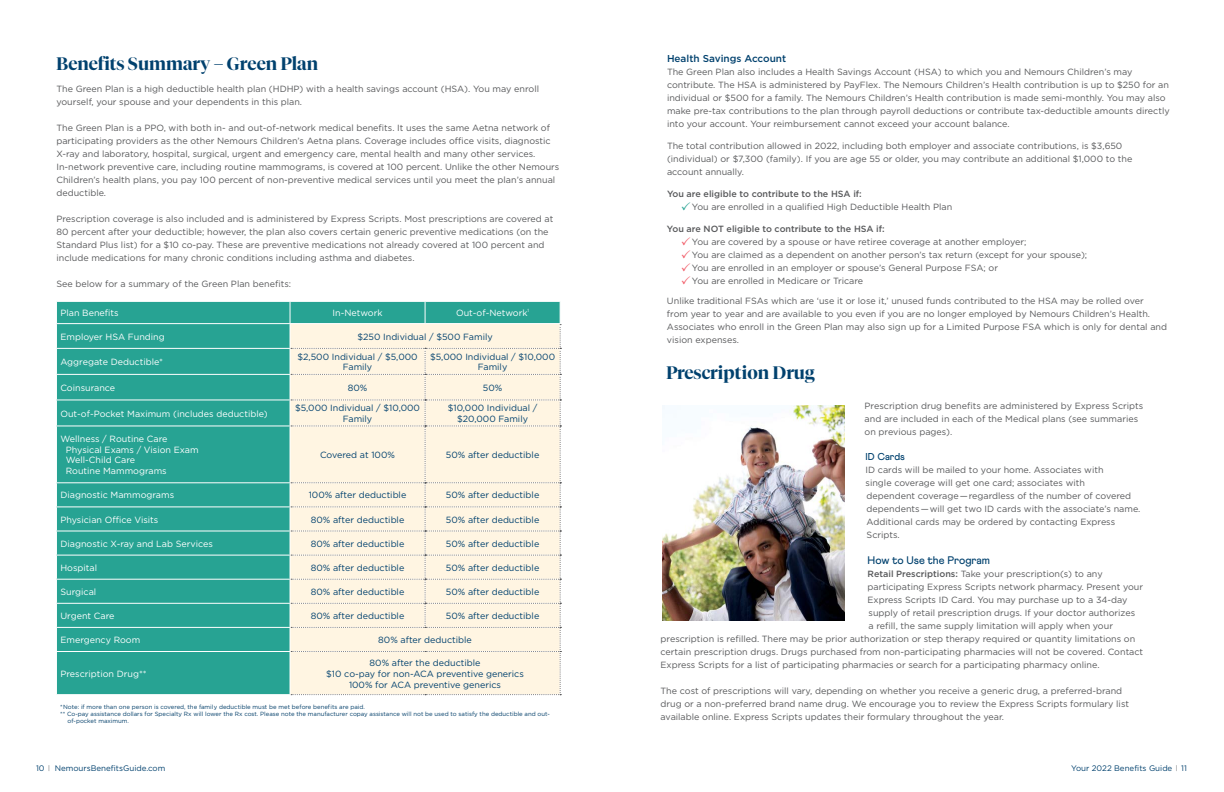
<style>
.page{position:relative;width:1224px;height:792px;background:#fff}
.page>*{position:absolute;margin:0;border:0;box-sizing:border-box;transform-origin:0 0}
.t1{font:600 18px "Tiempos Fine";color:#00416e}
.t2{font:500 11px "Athletics";color:#00416e}
.t3{font:500 10px "Gotham";color:#00416e}
.t4{font:500 10px "Athletics";color:#00416e}
.t5{font:9px/13px "Gotham";color:#58595b}
.t6{font:9px/10.8px "Gotham";color:#00416e;text-align:center}
.t7{font:9px/10.8px "Gotham";color:#fff}
.t8{font:500 9px "Gotham";color:#58595b}
.t9{font:8px "Gotham";color:#00416e}
.t10{font:6px "Gotham";color:#003e69}
.s1{font-weight:500}
.s2{font-family:"Trade Gothic LT Std Cn 18";color:#808285}
</style>
<div class="page">
<div style="left:57px;top:302px;width:233px;height:392px;background:#27a393"></div>
<hr style="left:56px;top:348px;width:235px;height:1px;background:#fff">
<hr style="left:56px;top:374px;width:235px;height:1px;background:#fff">
<hr style="left:56px;top:399px;width:235px;height:1px;background:#fff">
<hr style="left:56px;top:425px;width:235px;height:1px;background:#fff">
<hr style="left:56px;top:482px;width:235px;height:1px;background:#fff">
<hr style="left:56px;top:506px;width:235px;height:1px;background:#fff">
<hr style="left:56px;top:531px;width:235px;height:1px;background:#fff">
<hr style="left:56px;top:555px;width:235px;height:1px;background:#fff">
<hr style="left:56px;top:579px;width:235px;height:1px;background:#fff">
<hr style="left:56px;top:603px;width:235px;height:1px;background:#fff">
<hr style="left:56px;top:627px;width:235px;height:1px;background:#fff">
<hr style="left:56px;top:651px;width:235px;height:1px;background:#fff">
<svg style="left:56px;top:483px;width:1px;height:145px"></svg>
<svg style="left:290px;top:302px;width:271px;height:393px;background:#f1eedc"></svg>
<hr style="left:56px;top:323px;width:234px;height:1px;background:#fff">
<hr style="left:290px;top:323px;width:135px;height:1px;background:#fff">
<hr style="left:425px;top:323px;width:136px;height:1px;background:#fff">
<img style="left:662px;top:406px;width:183px;height:215px">
<h1 class="t1" style="left:56px;top:53px;width:264px">Benefits Summary – Green Plan</h1>
<p class="t5" style="left:56px;top:82px;width:484px">The Green Plan is a high deductible health plan (HDHP) with a health savings account (HSA). You may enroll yourself, your spouse and your dependents in this plan.</p>
<p class="t5" style="left:56px;top:121px;width:505px">The Green Plan is a PPO, with both in- and out-of-network medical benefits. It uses the same Aetna network of participating providers as the other Nemours Children’s Aetna plans. Coverage includes office visits, diagnostic X-ray and laboratory, hospital, surgical, urgent and emergency care, mental health and many other services.<br>In-network preventive care, including routine mammograms, is covered at 100 percent. Unlike the other Nemours Children’s health plans, you pay 100 percent of non-preventive medical services until you meet the plan’s annual deductible.</p>
<p class="t5" style="left:56px;top:212px;width:499px">Prescription coverage is also included and is administered by Express Scripts. Most prescriptions are covered at 80 percent after your deductible; however, the plan also covers certain generic preventive medications (on the Standard Plus list) for a $10 co-pay. These are preventive medications not already covered at 100 percent and include medications for many chronic conditions including asthma and diabetes.</p>
<p class="t5" style="left:56px;top:277px;width:236px">See below for a summary of the Green Plan benefits:</p>
<p class="t7" style="left:60px;top:307px;width:60px">Plan Benefits</p>
<p class="t7" style="left:333px;top:307px;width:52px">In-Network</p>
<p class="t7" style="left:456px;top:307px;width:75px">Out-of-Network<sup>1</sup></p>
<p class="t7" style="left:60px;top:331px;width:106px">Employer HSA Funding</p>
<p class="t6" style="left:357px;top:331px;width:137px">$250 Individual / $500 Family</p>
<p class="t7" style="left:60px;top:356px;width:104px">Aggregate Deductible*</p>
<p class="t6" style="left:297px;top:351px;width:122px">$2,500 Individual / $5,000<br>Family</p>
<p class="t6" style="left:430px;top:351px;width:127px">$5,000 Individual / $10,000<br>Family</p>
<p class="t7" style="left:60px;top:382px;width:56px">Coinsurance</p>
<p class="t6" style="left:348px;top:382px;width:21px">80%</p>
<p class="t6" style="left:483px;top:382px;width:21px">50%</p>
<p class="t7" style="left:60px;top:408px;width:209px">Out-of-Pocket Maximum (includes deductible)</p>
<p class="t6" style="left:295px;top:402px;width:127px">$5,000 Individual / $10,000<br>Family</p>
<p class="t6" style="left:448px;top:402px;width:91px">$10,000 Individual / $20,000 Family</p>
<p class="t7" style="left:66px;top:433px;width:134px;text-indent:-5px">Wellness / Routine Care<br>Physical Exams / Vision Exam<br>Well-Child Care<br>Routine Mammograms</p>
<p class="t6" style="left:320px;top:449px;width:76px">Covered at 100%</p>
<p class="t6" style="left:446px;top:449px;width:95px">50% after deductible</p>
<p class="t7" style="left:60px;top:490px;width:115px">Diagnostic Mammograms</p>
<p class="t6" style="left:309px;top:490px;width:99px">100% after deductible</p>
<p class="t6" style="left:446px;top:490px;width:95px">50% after deductible</p>
<p class="t7" style="left:60px;top:514px;width:99px">Physician Office Visits</p>
<p class="t6" style="left:311px;top:514px;width:95px">80% after deductible</p>
<p class="t6" style="left:446px;top:514px;width:95px">50% after deductible</p>
<p class="t7" style="left:60px;top:538px;width:154px">Diagnostic X-ray and Lab Services</p>
<p class="t6" style="left:311px;top:538px;width:95px">80% after deductible</p>
<p class="t6" style="left:446px;top:538px;width:95px">50% after deductible</p>
<p class="t7" style="left:60px;top:562px;width:38px">Hospital</p>
<p class="t6" style="left:311px;top:562px;width:95px">80% after deductible</p>
<p class="t6" style="left:446px;top:562px;width:95px">50% after deductible</p>
<p class="t7" style="left:60px;top:586px;width:37px">Surgical</p>
<p class="t6" style="left:311px;top:586px;width:95px">80% after deductible</p>
<p class="t6" style="left:446px;top:586px;width:95px">50% after deductible</p>
<p class="t7" style="left:60px;top:610px;width:56px">Urgent Care</p>
<p class="t6" style="left:311px;top:610px;width:95px">80% after deductible</p>
<p class="t6" style="left:446px;top:610px;width:95px">50% after deductible</p>
<p class="t7" style="left:60px;top:634px;width:81px">Emergency Room</p>
<p class="t6" style="left:378px;top:634px;width:95px">80% after deductible</p>
<p class="t7" style="left:60px;top:668px;width:88px">Prescription Drug**</p>
<p class="t6" style="left:326px;top:657px;width:199px">80% after the deductible<br>$10 co-pay for non-ACA preventive generics<br>100% for ACA preventive generics</p>
<p class="t10" style="left:60px;top:703px;width:306px">*Note: if more than one person is covered, the family deductible must be met before benefits are paid.</p>
<p class="t10" style="left:60px;top:710px;width:491px">** Co-pay assistance dollars for Specialty Rx will lower the Rx cost. Please note the manufacturer copay assistance will not be used to satisfy the deductible and out-</p>
<p class="t10" style="left:68px;top:717px;width:63px">of-pocket maximum.</p>
<p class="t3" style="left:667px;top:52px;width:121px">Health Savings Account</p>
<p class="t5" style="left:667px;top:65px;width:504px">The Green Plan also includes a Health Savings Account (HSA) to which you and Nemours Children’s may contribute. The HSA is administered by PayFlex. The Nemours Children’s Health contribution is up to $250 for an individual or $500 for a family. The Nemours Children’s Health contribution is made semi-monthly. You may also make pre-tax contributions to the plan through payroll deductions or contribute tax-deductible amounts directly into your account. Your reimbursement cannot exceed your account balance.</p>
<p class="t5" style="left:667px;top:139px;width:467px">The total contribution allowed in 2022, including both employer and associate contributions, is $3,650 (individual) or $7,300 (family). If you are age 55 or older, you may contribute an additional $1,000 to the account annually.</p>
<p class="t8" style="left:667px;top:188px;width:196px">You are eligible to contribute to the HSA if:</p>
<p class="t5" style="left:692px;top:200px;width:262px">You are enrolled in a qualified High Deductible Health Plan</p>
<p class="t8" style="left:667px;top:223px;width:219px">You are NOT eligible to contribute to the HSA if:</p>
<p class="t5" style="left:692px;top:235px;width:397px">You are covered by a spouse or have retiree coverage at another employer;<br>You are claimed as a dependent on another person’s tax return (except for your spouse); You are enrolled in an employer or spouse’s General Purpose FSA; or<br>You are enrolled in Medicare or Tricare</p>
<p class="t5" style="left:667px;top:294px;width:502px">Unlike traditional FSAs which are ‘use it or lose it,’ unused funds contributed to the HSA may be rolled over<br>from year to year and are available to you even if you are no longer employed by Nemours Children’s Health.<br>Associates who enroll in the Green Plan may also sign up for a Limited Purpose FSA which is only for dental and vision expenses.</p>
<h1 class="t1" style="left:666px;top:362px;width:150px">Prescription Drug</h1>
<p class="t5" style="left:865px;top:399px;width:280px">Prescription drug benefits are administered by Express Scripts and are included in each of the Medical plans (see summaries on previous pages).</p>
<p class="t4" style="left:866px;top:451px;width:41px">ID Cards</p>
<p class="t5" style="left:866px;top:463px;width:276px">ID cards will be mailed to your home. Associates with<br>single coverage will get one card; associates with<br>dependent coverage—regardless of the number of covered dependents—will get two ID cards with the associate’s name.<br>Additional cards may be ordered by contacting Express Scripts.</p>
<p class="t2" style="left:868px;top:554px;width:124px">How to Use the Program</p>
<p class="t5" style="left:868px;top:567px;width:237px"><span class="s1">Retail Prescriptions:</span> Take your prescription(s) to any</p>
<p class="t5" style="left:868px;top:580px;width:277px">participating Express Scripts network pharmacy. Present your</p>
<p class="t5" style="left:868px;top:593px;width:261px">Express Scripts ID Card. You may purchase up to a 34-day</p>
<p class="t5" style="left:869px;top:606px;width:268px">supply of retail prescription drugs. If your doctor authorizes</p>
<p class="t5" style="left:869px;top:619px;width:246px">a refill, the same supply limitation will apply when your</p>
<p class="t5" style="left:661px;top:632px;width:476px">prescription is refilled. There may be prior authorization or step therapy required or quantity limitations on</p>
<p class="t5" style="left:661px;top:645px;width:484px">certain prescription drugs. Drugs purchased from non-participating pharmacies will not be covered. Contact</p>
<p class="t5" style="left:661px;top:658px;width:440px">Express Scripts for a list of participating pharmacies or search for a participating pharmacy online.</p>
<p class="t5" style="left:661px;top:684px;width:470px">The cost of prescriptions will vary, depending on whether you receive a generic drug, a preferred-brand drug or a non-preferred brand name drug. We encourage you to review the Express Scripts formulary list available online. Express Scripts updates their formulary throughout the year.</p>
<p class="t9" style="left:36px;top:763px;width:131px">10 <span class="s2">|</span> NemoursBenefitsGuide.com</p>
<p class="t9" style="left:1071px;top:763px;width:117px">Your 2022 Benefits Guide <span class="s2">|</span> 11</p>
</div>
